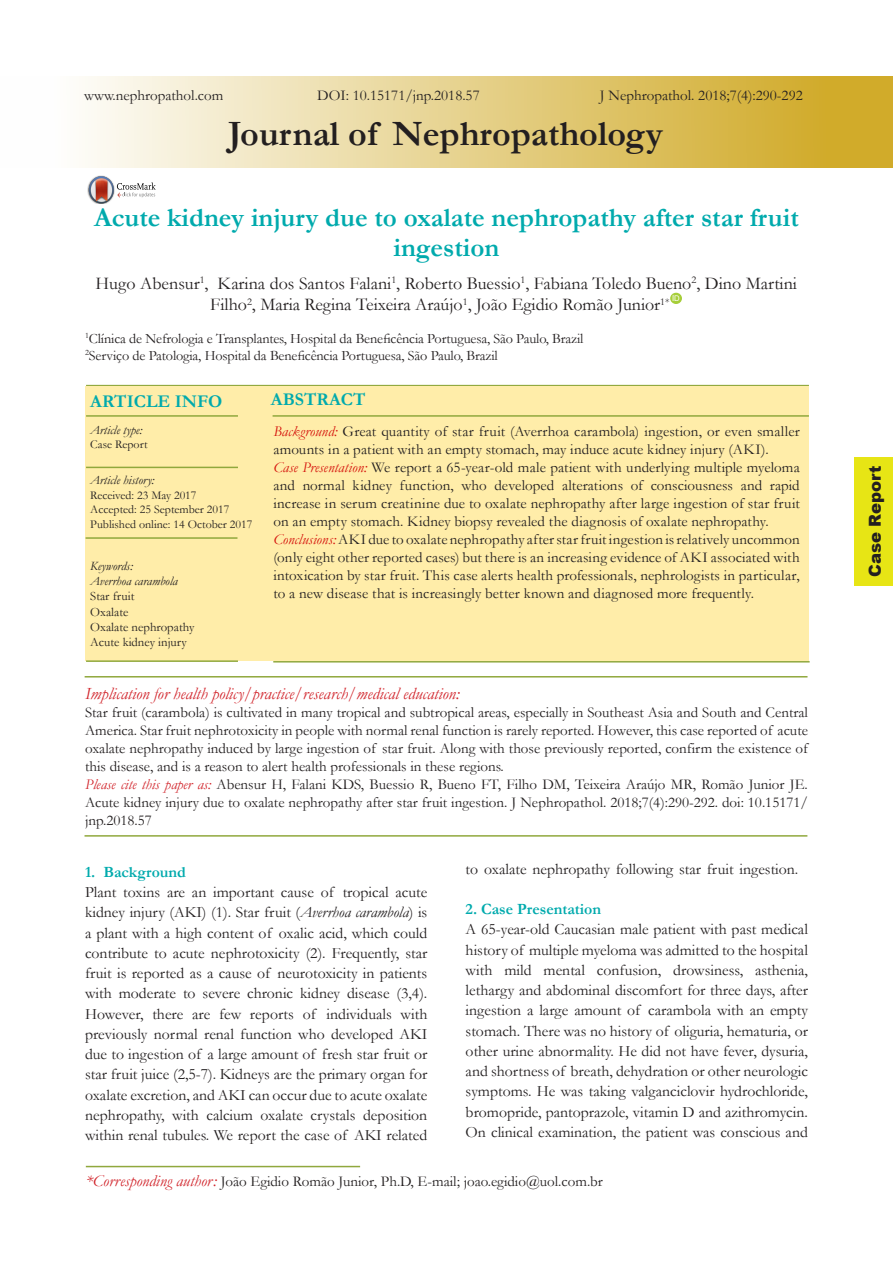
<style>
.page{position:relative;width:893px;height:1263px;background:#fff}
.page>*{position:absolute;margin:0;border:0;box-sizing:border-box;transform-origin:0 0}
.t1{font:700 36px "Garamond";color:#231f20}
.t2{font:700 27px/30px "Garamond";color:#00aaad;text-align:center}
.t3{font:18px/21.6px "Garamond";color:#231f20}
.t4{font:700 18px "Garamond";color:#00aaad}
.t5{font:italic 17.25px "Garamond";color:#d1232a}
.t6{font:900 16.5px "Arial";color:#231f20}
.t7{font:15.75px/20.2px "Garamond";color:#231f20;text-align:justify}
.t8{font:700 15.75px "Garamond";color:#00aaad}
.abstract{font:15px/18px "Garamond";color:#231f20;text-align:justify}
.t9{font:14.25px "Garamond";letter-spacing:-.01em;color:#231f20}
.t10{font:italic 12.75px "Garamond";color:#231f20}
.t11{font:12.75px "Garamond";color:#231f20}
.t12{font:12px "Garamond";color:#231f20}
.t13{font:7.8px "Arial";color:#fff}
.s1{font-style:italic;color:#d5130c}
.s2{font-style:italic;color:#d1232a}
.s3{font-style:italic}
.s4{font-style:italic;font-size:16.5px;color:#d1232a}
</style>
<div class="page">
<div style="left:0;top:76px;width:893px;height:92px;background:linear-gradient(to right,#fff,#cea51c)"></div>
<div style="left:670px;top:293px;width:12px;height:11px;background:#a6ce39;border-radius:50%"></div>
<hr style="left:86px;top:1166px;width:274px;height:1px;background:#90a83d">
<div style="left:855px;top:457px;width:38px;height:128px;background:#e7e515"></div>
<hr style="left:86px;top:385px;width:723px;height:1px;background:#90a83d">
<div style="left:85px;top:386px;width:724px;height:274px;background:#ffeda9"></div>
<hr style="left:86px;top:415px;width:152px;height:2px;background:#90a83d">
<hr style="left:273px;top:415px;width:536px;height:2px;background:#90a83d">
<hr style="left:86px;top:467px;width:152px;height:1px;background:#90a83d">
<hr style="left:86px;top:537px;width:151px;height:2px;background:#90a83d">
<hr style="left:85px;top:676px;width:722px;height:1px;background:#90a83d">
<hr style="left:85px;top:835px;width:722px;height:2px;background:#90a83d">
<hr style="left:86px;top:660px;width:152px;height:2px;background:#90a83d">
<hr style="left:273px;top:661px;width:537px;height:1px;background:#90a83d">
<img style="left:87px;top:175px;width:17px;height:22px">
<svg style="left:89px;top:176px;width:67px;height:28px"></svg>
<p class="abstract" style="left:84px;top:85px;width:141px">www.nephropathol.com</p>
<p class="abstract" style="left:317px;top:85px;width:164px">DOI: 10.15171/jnp.2018.57</p>
<p class="abstract" style="left:600px;top:85px;width:205px">J Nephropathol. 2018;7(4):290-292</p>
<p class="t1" style="left:228px;top:109px;width:436px">Journal of Nephropathology</p>
<p class="t2" style="left:94px;top:203px;width:706px">Acute kidney injury due to oxalate nephropathy after star fruit ingestion</p>
<p class="t3" style="left:210px;top:272px;width:588px;text-indent:-115px">Hugo Abensur<sup>1</sup>, Karina dos Santos Falani<sup>1</sup>, Roberto Buessio<sup>1</sup>, Fabiana Toledo Bueno<sup>2</sup>, Dino Martini<br>Filho<sup>2</sup>, Maria Regina Teixeira Araújo<sup>1</sup>, João Egidio Romão Junior<sup>1*</sup></p>
<p class="t13" style="left:672px;top:293px;width:9px">ID</p>
<p class="t9" style="left:85px;top:329px;width:500px"><sup>1</sup>Clínica de Nefrologia e Transplantes, Hospital da Beneficência Portuguesa, São Paulo, Brazil</p>
<p class="t9" style="left:85px;top:346px;width:414px"><sup>2</sup>Serviço de Patologia, Hospital da Beneficência Portuguesa, São Paulo, Brazil</p>
<p class="t4" style="left:90px;top:389px;width:134px">ARTICLE INFO</p>
<p class="t10" style="left:90px;top:421px;width:54px">Article type:</p>
<p class="t12" style="left:90px;top:437px;width:59px">Case Report</p>
<p class="t10" style="left:90px;top:472px;width:66px">Article history:</p>
<p class="t12" style="left:90px;top:487px;width:108px">Received: 23 May 2017</p>
<p class="t12" style="left:90px;top:501px;width:141px">Accepted: 25 September 2017</p>
<p class="t12" style="left:90px;top:516px;width:164px">Published online: 14 October 2017</p>
<p class="t10" style="left:90px;top:557px;width:44px">Keywords:</p>
<p class="t10" style="left:90px;top:572px;width:89px">Averrhoa carambola</p>
<p class="t11" style="left:90px;top:588px;width:46px">Star fruit</p>
<p class="t11" style="left:90px;top:603px;width:40px">Oxalate</p>
<p class="t11" style="left:90px;top:618px;width:106px">Oxalate nephropathy</p>
<p class="t11" style="left:90px;top:633px;width:98px">Acute kidney injury</p>
<p class="t4" style="left:271px;top:387px;width:96px">ABSTRACT</p>
<p class="abstract" style="left:273px;top:422px;width:528px"><span class="s1">Background:</span> Great quantity of star fruit (Averrhoa carambola) ingestion, or even smaller amounts in a patient with an empty stomach, may induce acute kidney injury (AKI).</p>
<p class="abstract" style="left:273px;top:458px;width:528px"><span class="s1">Case Presentation:</span> We report a 65-year-old male patient with underlying multiple myeloma and normal kidney function, who developed alterations of consciousness and rapid increase in serum creatinine due to oxalate nephropathy after large ingestion of star fruit on an empty stomach. Kidney biopsy revealed the diagnosis of oxalate nephropathy.</p>
<p class="abstract" style="left:273px;top:530px;width:528px"><span class="s1">Conclusions:</span> AKI due to oxalate nephropathy after star fruit ingestion is relatively uncommon (only eight other reported cases) but there is an increasing evidence of AKI associated with intoxication by star fruit. This case alerts health professionals, nephrologists in particular, to a new disease that is increasingly better known and diagnosed more frequently.</p>
<p class="t5" style="left:85px;top:682px;width:376px">Implication for health policy/practice/research/medical education:</p>
<p class="abstract" style="left:85px;top:703px;width:724px">Star fruit (carambola) is cultivated in many tropical and subtropical areas, especially in Southeast Asia and South and Central America. Star fruit nephrotoxicity in people with normal renal function is rarely reported. However, this case reported of acute oxalate nephropathy induced by large ingestion of star fruit. Along with those previously reported, confirm the existence of this disease, and is a reason to alert health professionals in these regions.</p>
<p class="abstract" style="left:85px;top:775px;width:724px"><span class="s2">Please cite this paper as:</span> Abensur H, Falani KDS, Buessio R, Bueno FT, Filho DM, Teixeira Araújo MR, Romão Junior JE.<br>Acute kidney injury due to oxalate nephropathy after star fruit ingestion. J Nephropathol. 2018;7(4):290-292. doi: 10.15171/ jnp.2018.57</p>
<p class="t8" style="left:85px;top:861px;width:102px">1. Background</p>
<p class="t7" style="left:85px;top:881px;width:344px">Plant toxins are an important cause of tropical acute kidney injury (AKI) (1). Star fruit (<span class="s3">Averrhoa carambola</span>) is a plant with a high content of oxalic acid, which could contribute to acute nephrotoxicity (2). Frequently, star fruit is reported as a cause of neurotoxicity in patients with moderate to severe chronic kidney disease (3,4).<br>However, there are few reports of individuals with previously normal renal function who developed AKI due to ingestion of a large amount of fresh star fruit or star fruit juice (2,5-7). Kidneys are the primary organ for oxalate excretion, and AKI can occur due to acute oxalate nephropathy, with calcium oxalate crystals deposition within renal tubules. We report the case of AKI related</p>
<p class="t7" style="left:466px;top:858px;width:334px">to oxalate nephropathy following star fruit ingestion.</p>
<p class="t8" style="left:466px;top:898px;width:137px">2. Case Presentation</p>
<p class="t7" style="left:466px;top:919px;width:344px">A 65-year-old Caucasian male patient with past medical history of multiple myeloma was admitted to the hospital with mild mental confusion, drowsiness, asthenia, lethargy and abdominal discomfort for three days, after ingestion a large amount of carambola with an empty stomach. There was no history of oliguria, hematuria, or other urine abnormality. He did not have fever, dysuria, and shortness of breath, dehydration or other neurologic symptoms. He was taking valganciclovir hydrochloride, bromopride, pantoprazole, vitamin D and azithromycin.<br>On clinical examination, the patient was conscious and</p>
<p class="abstract" style="left:86px;top:1172px;width:519px"><span class="s4">*Corresponding author:</span> João Egidio Romão Junior, Ph.D, E-mail; joao.egidio@uol.com.br</p>
<p class="t6" style="left:863px;top:577px;width:113px;rotate:-90deg">Case Report</p>
</div>
